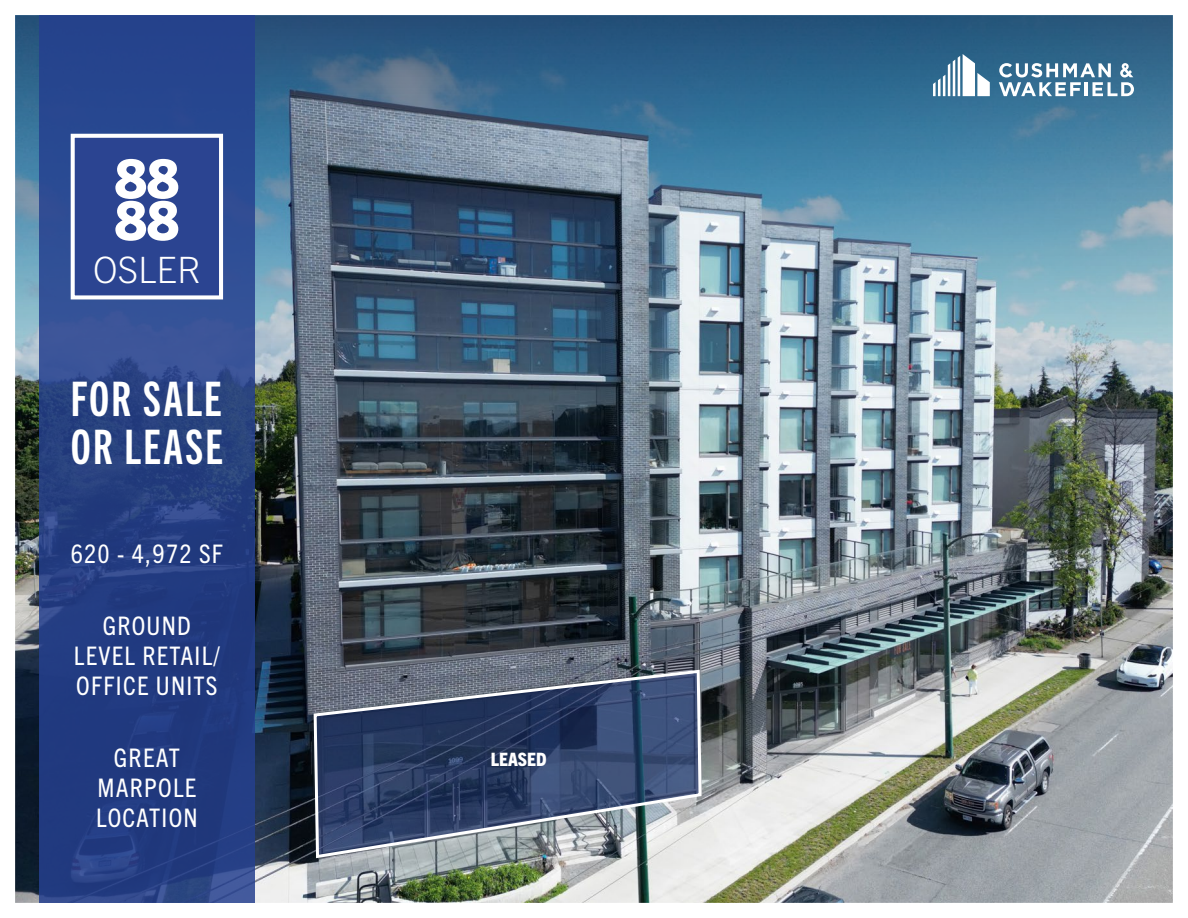
<style>
.page{position:relative;width:1188px;height:918px;background:#fff}
.page>*{position:absolute;margin:0;border:0;box-sizing:border-box;transform-origin:0 0}
.t1{font:800 54px/41.8px "Trade Gothic Next LT Pro";color:#fff}
.t2{font:47.7px/48px "Trade Gothic Next LT Pro Bd Cm";letter-spacing:.05em;color:#fff}
.t3{font:300 36.45px "Trade Gothic Next LT Pro";color:#fff}
.t4{font:condensed 25.65px/30.2px "Trade Gothic Next LT Pro";letter-spacing:.05em;color:#fff;text-align:center}
.t5{font:800 condensed 18.45px "Trade Gothic Next LT Pro";color:#fff}
</style>
<div class="page">
<img style="left:15px;top:15px;width:1158px;height:875px">
<svg style="left:39px;top:15px;width:216px;height:888px;background:#274186"></svg>
<div style="left:71px;top:134px;width:152px;height:165px;background:#2b4491;border:4px solid #fff"></div>
<svg style="left:933px;top:54px;width:57px;height:42px"></svg>
<svg style="left:999px;top:63px;width:135px;height:33px"></svg>
<svg style="left:312px;top:668px;width:391px;height:192px;background:#52607c"></svg>
<h1 class="t1" style="left:115px;top:154px;width:66px">88<br>88</h1>
<h3 class="t3" style="left:93px;top:244px;width:109px">OSLER</h3>
<h2 class="t2" style="left:71px;top:372px;width:154px">FOR SALE<br>OR LEASE</h2>
<p class="t4" style="left:71px;top:537px;width:154px">620 - 4,972 SF</p>
<p class="t4" style="left:74px;top:609px;width:148px">GROUND<br>LEVEL RETAIL/<br>OFFICE UNITS</p>
<p class="t4" style="left:96px;top:741px;width:103px">GREAT<br>MARPOLE<br>LOCATION</p>
<p class="t5" style="left:491px;top:747px;width:57px">LEASED</p>
</div>
